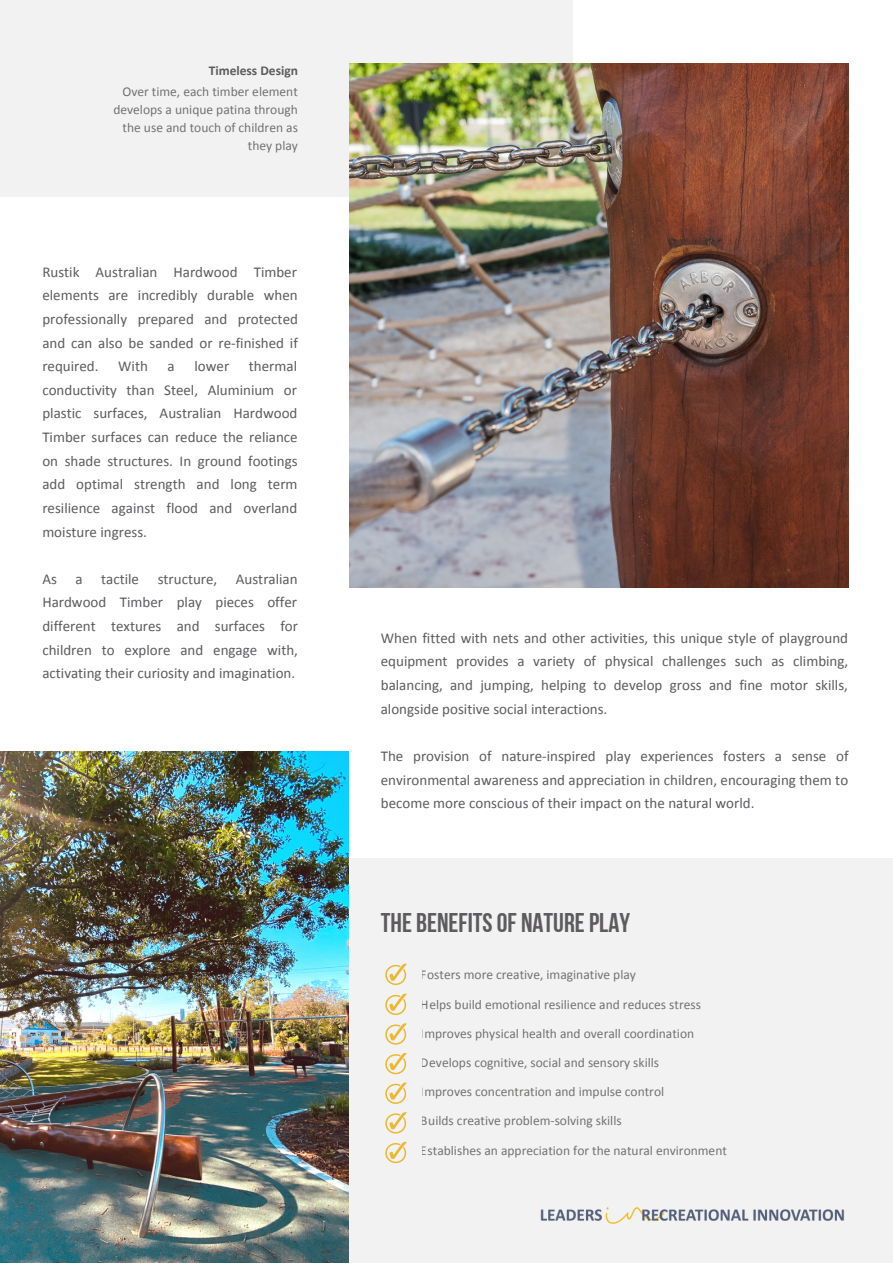
<style>
.page{position:relative;width:893px;height:1264px;background:#fff}
.page>*{position:absolute;margin:0;border:0;box-sizing:border-box;transform-origin:0 0}
.t1{font:27px "Bebas Neue Cyrillic";color:#5d5b5e}
.t2{font:15px/23.5px "Calibri";color:#5d5b5e;text-align:justify}
.t3{font:13.5px/29.2px "Calibri";color:#3b3939;text-align:right}
.t4{font:700 13.5px "Calibri";color:#5d5b5e}
</style>
<div class="page">
<div style="left:0;top:0;width:572px;height:197px;background:#f1f2f1"></div>
<img style="left:349px;top:64px;width:499px;height:523px">
<div style="left:298px;top:858px;width:594px;height:404px;background:#f1f2f1"></div>
<img style="left:540px;top:1207px;width:304px;height:17px">
<img style="left:0;top:752px;width:348px;height:510px">
<svg style="left:385px;top:963px;width:21px;height:22px"></svg>
<svg style="left:385px;top:993px;width:21px;height:22px"></svg>
<svg style="left:385px;top:1023px;width:21px;height:21px"></svg>
<svg style="left:385px;top:1053px;width:21px;height:21px"></svg>
<svg style="left:385px;top:1082px;width:21px;height:21px"></svg>
<svg style="left:385px;top:1112px;width:21px;height:21px"></svg>
<svg style="left:385px;top:1141px;width:21px;height:22px"></svg>
<p class="t4" style="left:209px;top:65px;width:91px">Timeless Design</p>
<p class="t3" style="left:113px;top:84px;width:186px;line-height:18px">Over time, each timber element develops a unique patina through the use and touch of children as they play</p>
<p class="t2" style="left:42px;top:261px;width:257px">Rustik Australian Hardwood Timber elements are incredibly durable when professionally prepared and protected and can also be sanded or re-finished if required.</p>
<p class="t2" style="left:42px;top:355px;width:257px;text-indent:206px">thermal conductivity than Steel, Aluminium or plastic surfaces, Australian Hardwood Timber surfaces can reduce the reliance on shade structures. In ground footings add optimal strength and long term resilience against flood and overland moisture ingress.</p>
<p class="t2" style="left:42px;top:568px;width:257px">As a tactile structure, Australian Hardwood Timber play pieces offer different textures and surfaces for children to explore and engage with, activating their curiosity and imagination.</p>
<p class="t2" style="left:118px;top:355px;width:31px">With</p>
<p class="t2" style="left:168px;top:355px;width:9px">a</p>
<p class="t2" style="left:194px;top:355px;width:36px">lower</p>
<p class="t2" style="left:381px;top:627px;width:469px">When fitted with nets and other activities, this unique style of playground equipment provides a variety of physical challenges such as climbing, balancing, and jumping, helping to develop gross and fine motor skills, alongside positive social interactions.</p>
<p class="t2" style="left:381px;top:745px;width:469px">The provision of nature-inspired play experiences fosters a sense of environmental awareness and appreciation in children, encouraging them to become more conscious of their impact on the natural world.</p>
<h1 class="t1" style="left:381px;top:911px;width:251px">THE BENEFITSOF NATUREPLAY</h1>
<p class="t3" style="left:421px;top:961px;width:307px;text-align:left">Fosters more creative, imaginative play<br>Helps build emotional resilience and reduces stress Improves physical health and overall coordination Develops cognitive, social and sensory skills<br>Improves concentration and impulse control<br>Builds creative problem-solving skills<br>Establishes an appreciation for the natural environment</p>
</div>
